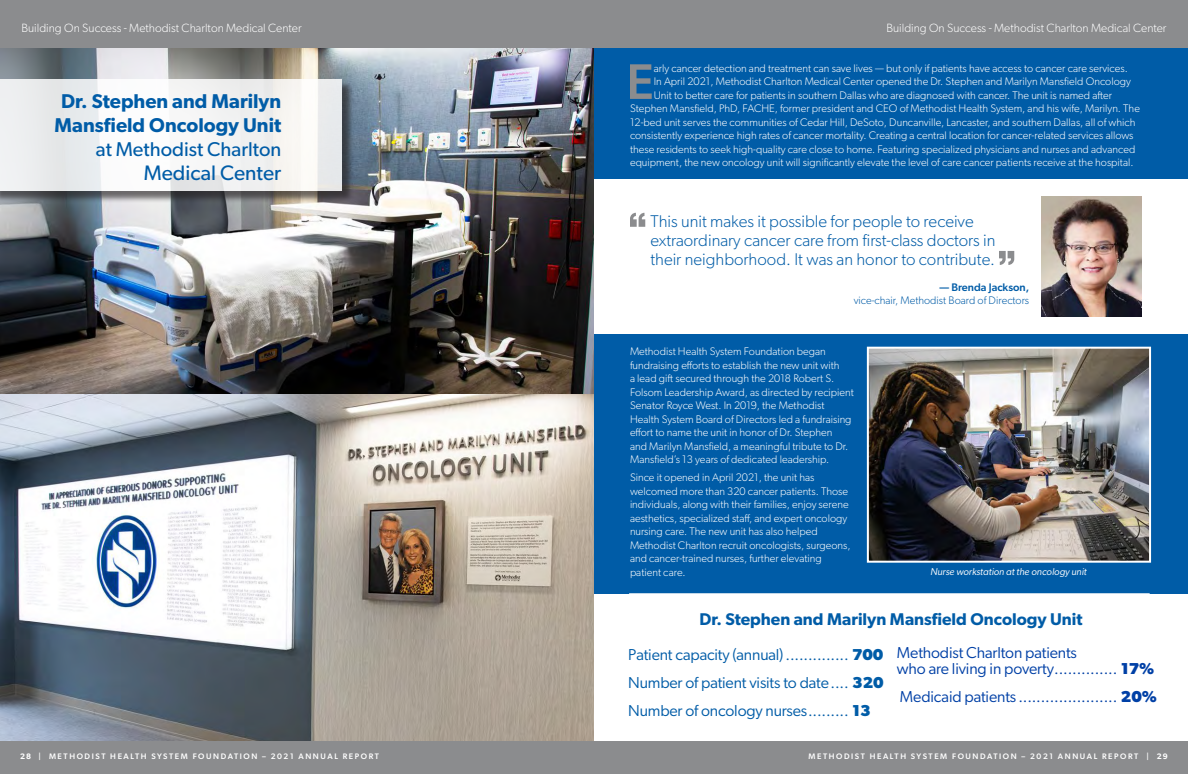
<style>
.page{position:relative;width:1188px;height:774px;background:#fff}
.page>*{position:absolute;margin:0;border:0;box-sizing:border-box;transform-origin:0 0}
.t1{font:500 50.1px "Gibson";color:#8b8c8e}
.t2{font:21px "Gibson";color:#005ca7}
.t3{font:600 20px/24px "Gibson";color:#005ca7;text-align:right}
.t4{font:300 17px/19px "Gibson";color:#005ca7}
.t5{font:600 17px "Gibson";color:#005ca7}
.t6{font:15.9px "Gibson";letter-spacing:-.01em;color:#005ca7}
.t7{font:15.9px/28px "Gibson";letter-spacing:-.01em;color:#0040a6}
.t8{font:300 12px "Gibson";color:#fff}
.t9{font:300 11px/13.5px "Gibson";color:#fff}
.t10{font:300 11px "Gibson";color:#005ca7}
.t11{font:500 11px "Gibson";color:#005ca7}
.t12{font:italic 10px "Gibson";color:#fff}
.t13{font:500 8px "Gibson";letter-spacing:.2em;color:#fff}
.s1{font-weight:400}
.s2{font-weight:700}
.s3{font-weight:600}
</style>
<div class="page">
<div style="left:594px;top:41px;width:594px;height:553px;background:#005ca7"></div>
<img style="left:0;top:47px;width:594px;height:695px">
<div style="left:0;top:0;width:1188px;height:47px;background:#8b8c8e"></div>
<div style="left:0;top:80px;width:355px;height:123px;background:#231f20;opacity:.75"></div>
<div style="left:0;top:79px;width:342px;height:111px;background:linear-gradient(to bottom,#f1f2f2,#f1f2f2)"></div>
<div style="left:594px;top:180px;width:594px;height:154px;background:#fff"></div>
<img style="left:1041px;top:196px;width:100px;height:121px">
<img style="left:870px;top:350px;width:278px;height:210px">
<div style="left:867px;top:347px;width:284px;height:216px;border:2px solid #fff"></div>
<svg style="left:630px;top:213px;width:15px;height:14px"></svg>
<svg style="left:999px;top:251px;width:15px;height:14px"></svg>
<div style="left:0;top:742px;width:1188px;height:32px;background:#8b8c8e"></div>
<p class="t8" style="left:21px;top:21px;width:282px">Building On Success - Methodist Charlton Medical Center</p>
<p class="t8" style="left:886px;top:21px;width:282px">Building On Success - Methodist Charlton Medical Center</p>
<p class="t1" style="left:627px;top:52px;width:29px">E</p>
<p class="t9" style="left:654px;top:61px;width:476px">arly cancer detection and treatment can save lives — but only if patients have access to cancer care services.</p>
<p class="t9" style="left:654px;top:75px;width:479px">In April 2021, Methodist Charlton Medical Center opened the Dr. Stephen and Marilyn Mansfield Oncology</p>
<p class="t9" style="left:654px;top:88px;width:460px">Unit to better care for patients in southern Dallas who are diagnosed with cancer. The unit is named after</p>
<p class="t9" style="left:630px;top:102px;width:511px">Stephen Mansfield, PhD, FACHE, former president and CEO of Methodist Health System, and his wife, Marilyn. The</p>
<p class="t9" style="left:630px;top:115px;width:507px">12-bed unit serves the communities of Cedar Hill, DeSoto, Duncanville, Lancaster, and southern Dallas, all of which</p>
<p class="t9" style="left:630px;top:129px;width:505px">consistently experience high rates of cancer mortality. Creating a central location for cancer-related services allows</p>
<p class="t9" style="left:630px;top:142px;width:507px">these residents to seek high-quality care close to home. Featuring specialized physicians and nurses and advanced</p>
<p class="t9" style="left:630px;top:156px;width:505px">equipment, the new oncology unit will significantly elevate the level of care cancer patients receive at the hospital.</p>
<p class="t3" style="left:54px;top:89px;width:228px">Dr. Stephen and Marilyn<br>Mansfield Oncology Unit <span class="s1">at Methodist Charlton</span></p>
<p class="t2" style="left:144px;top:160px;width:139px">Medical Center</p>
<p class="t4" style="left:650px;top:211px;width:347px">This unit makes it possible for people to receive extraordinary cancer care from first-class doctors in their neighborhood. It was an honor to contribute.</p>
<p class="t11" style="left:939px;top:281px;width:91px">— Brenda Jackson,</p>
<p class="t10" style="left:854px;top:294px;width:177px">vice-chair, Methodist Board of Directors</p>
<p class="t9" style="left:630px;top:345px;width:225px">Methodist Health System Foundation began fundraising efforts to establish the new unit with<br>a lead gift secured through the 2018 Robert S.<br>Folsom Leadership Award, as directed by recipient Senator Royce West. In 2019, the Methodist Health System Board of Directors led a fundraising effort to name the unit in honor of Dr. Stephen<br>and Marilyn Mansfield, a meaningful tribute to Dr.<br>Mansfield’s 13 years of dedicated leadership.</p>
<p class="t9" style="left:630px;top:471px;width:222px">Since it opened in April 2021, the unit has welcomed more than 320 cancer patients. Those individuals, along with their families, enjoy serene aesthetics, specialized staff, and expert oncology nursing care. The new unit has also helped Methodist Charlton recruit oncologists, surgeons, and cancer-trained nurses, further elevating patient care.</p>
<p class="t12" style="left:930px;top:566px;width:158px">Nurse workstation at the oncology unit</p>
<p class="t5" style="left:699px;top:609px;width:385px">Dr. Stephen and Marilyn Mansfield Oncology Unit</p>
<p class="t6" style="left:628px;top:645px;width:257px">Patient capacity (annual).............. <span class="s2">700</span></p>
<p class="t6" style="left:628px;top:673px;width:257px">Number of patient visits to date.... <span class="s2">320</span></p>
<p class="t6" style="left:628px;top:701px;width:244px">Number of oncology nurses......... <span class="s2">13</span></p>
<p class="t7" style="left:897px;top:639px;width:181px">Methodist Charlton patients</p>
<p class="t7" style="left:897px;top:655px;width:261px">who are living in poverty.............. <span class="s2">17%<br></span>Medicaid patients ...................... <span class="s2">20%</span></p>
<p class="t13" style="left:20px;top:752px;width:361px"><span class="s3">28</span> | METHODIST HEALTH SYSTEM FOUNDATION – 2021 ANNUAL REPORT</p>
<p class="t13" style="left:808px;top:752px;width:361px">METHODIST HEALTH SYSTEM FOUNDATION – 2021 ANNUAL REPORT | <span class="s3">29</span></p>
</div>
